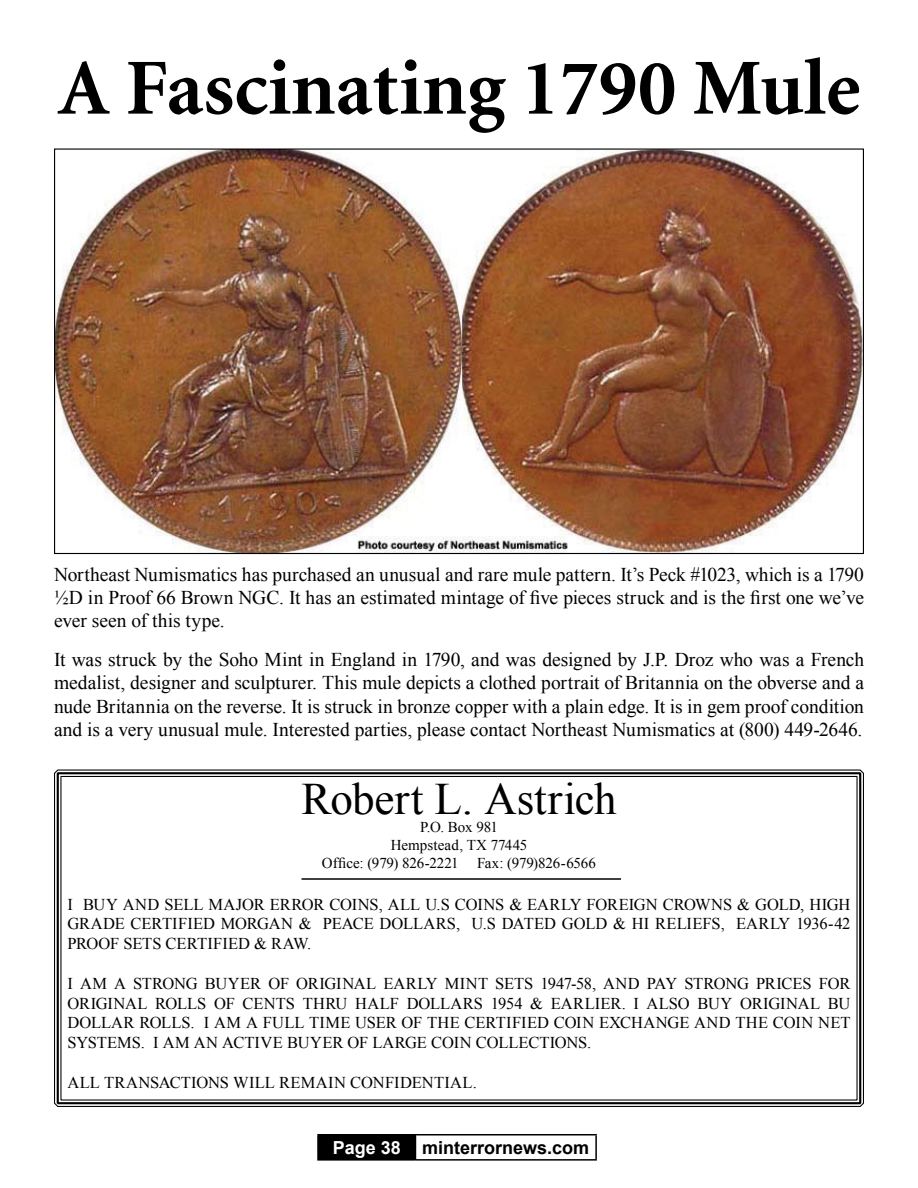
<style>
.page{position:relative;width:918px;height:1188px;background:#fff}
.page>*{position:absolute;margin:0;border:0;box-sizing:border-box;transform-origin:0 0}
.t1{font:700 79.5px "Minion";color:#000}
.t2{font:45px "Times New Roman";letter-spacing:-.005em;color:#000}
.t3{font:19.5px/23.4px "Times New Roman";letter-spacing:-.005em;color:#000;text-align:justify}
.t4{font:700 18px "Arial";color:#000}
.t5{font:700 18px "Arial";color:#fff}
.t6{font:16.5px/19.8px "Times New Roman";letter-spacing:-.005em;color:#000;text-align:justify}
.t7{font:16.5px "Times New Roman";letter-spacing:.015em;color:#000}
.t8{font:15px "Times New Roman";letter-spacing:-.005em;color:#000}
</style>
<div class="page">
<img style="left:56px;top:150px;width:806px;height:402px">
<div style="left:318px;top:1135px;width:97px;height:25px;background:#000"></div>
<hr style="left:317px;top:1134px;width:98px;height:2px;background:#000">
<hr style="left:317px;top:1136px;width:2px;height:23px;background:#000">
<hr style="left:415px;top:1134px;width:182px;height:2px;background:#000">
<svg style="left:415px;top:1136px;width:1px;height:23px"></svg>
<hr style="left:595px;top:1136px;width:2px;height:23px;background:#000">
<hr style="left:317px;top:1159px;width:98px;height:2px;background:#000">
<hr style="left:415px;top:1159px;width:182px;height:2px;background:#000">
<svg style="left:54px;top:769px;width:810px;height:338px"></svg>
<div style="left:57px;top:772px;width:804px;height:332px;border:2px solid #000"></div>
<hr style="left:302px;top:878px;width:319px;height:2px;background:#000">
<h1 class="t1" style="left:58px;top:48px;width:804px">A Fascinating 1790 Mule</h1>
<p class="t3" style="left:54px;top:562px;width:812px">Northeast Numismatics has purchased an unusual and rare mule pattern. It’s Peck #1023, which is a 1790 ½D in Proof 66 Brown NGC. It has an estimated mintage of five pieces struck and is the first one we’ve ever seen of this type.</p>
<p class="t3" style="left:54px;top:647px;width:812px">It was struck by the Soho Mint in England in 1790, and was designed by J.P. Droz who was a French medalist, designer and sculpturer. This mule depicts a clothed portrait of Britannia on the obverse and a nude Britannia on the reverse. It is struck in bronze copper with a plain edge. It is in gem proof condition and is a very unusual mule. Interested parties, please contact Northeast Numismatics at (800) 449-2646.</p>
<h2 class="t2" style="left:301px;top:769px;width:317px">Robert L. Astrich</h2>
<p class="t8" style="left:420px;top:817px;width:79px">P.O. Box 981</p>
<p class="t8" style="left:391px;top:835px;width:138px">Hempstead, TX 77445</p>
<p class="t8" style="left:322px;top:853px;width:138px">Office: (979) 826-2221</p>
<p class="t8" style="left:477px;top:853px;width:120px">Fax: (979)826-6566</p>
<p class="t6" style="left:68px;top:894px;width:785px">I BUY AND SELL MAJOR ERROR COINS, ALL U.S COINS &amp; EARLY FOREIGN CROWNS &amp; GOLD, HIGH GRADE CERTIFIED MORGAN &amp; PEACE DOLLARS, U.S DATED GOLD &amp; HI RELIEFS, EARLY 1936-42<br>PROOF SETS CERTIFIED &amp; RAW.</p>
<p class="t6" style="left:68px;top:973px;width:784px">I AM A STRONG BUYER OF ORIGINAL EARLY MINT SETS 1947-58, AND PAY STRONG PRICES FOR ORIGINAL ROLLS OF CENTS THRU HALF DOLLARS 1954 &amp; EARLIER. I ALSO BUY ORIGINAL BU DOLLAR ROLLS. I AM A FULL TIME USER OF THE CERTIFIED COIN EXCHANGE AND THE COIN NET SYSTEMS. I AM AN ACTIVE BUYER OF LARGE COIN COLLECTIONS.</p>
<p class="t7" style="left:68px;top:1071px;width:411px">ALL TRANSACTIONS WILL REMAIN CONFIDENTIAL.</p>
<p class="t5" style="left:333px;top:1136px;width:59px">Page 38</p>
<p class="t4" style="left:422px;top:1136px;width:169px">minterrornews.com</p>
</div>
